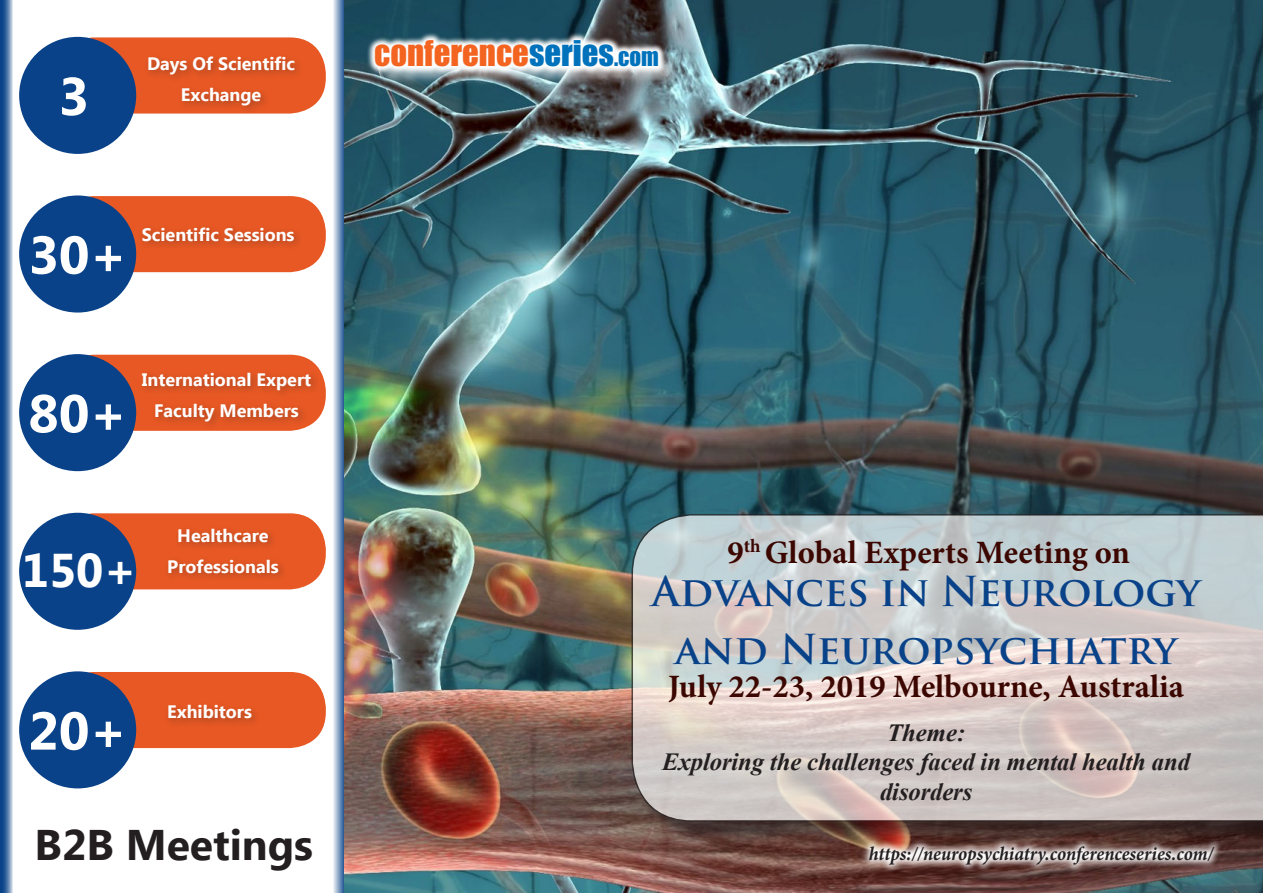
<style>
.page{position:relative;width:1263px;height:893px;background:#fff}
.page>*{position:absolute;margin:0;border:0;box-sizing:border-box;transform-origin:0 0}
.t1{font:700 53.25px "Ebrima";color:#fff}
.t2{font:700 47.25px "Ebrima";color:#fff}
.t3{font:700 42.75px "Ebrima";color:#231f20}
.t4{font:700 40.2px/57.9px "Trajan Pro";color:#094288;text-align:center}
.t5{font:32.7px "Impact";color:#f36421}
.t6{font:700 32.55px "Minion Pro";color:#3c0701}
.t7{font:italic 700 24.6px/29.5px "Times New Roman";letter-spacing:-.005em;color:#231f20;text-align:center}
.t8{font:italic 700 19.5px "Minion Pro";letter-spacing:-.005em;color:#231f20;scale:.95 1}
.t9{font:700 18px/30.9px "Ebrima";color:#fff;text-align:center}
.s1{color:#0072bc}
.s2{font-size:22.95px;color:#0072bc}
</style>
<div class="page">
<svg style="left:333px;top:0;width:12px;height:893px;background:#8da7c8"></svg>
<div style="left:58px;top:37px;width:268px;height:77px;background:#e75824;border-radius:36px"></div>
<div style="left:19px;top:37px;width:117px;height:117px;background:#094288;border-radius:50%"></div>
<div style="left:144px;top:53px;width:160px;height:62px;background:#231f20;opacity:.3"></div>
<div style="left:58px;top:196px;width:268px;height:76px;background:#e75824;border-radius:36px"></div>
<div style="left:19px;top:195px;width:117px;height:118px;background:#094288;border-radius:50%"></div>
<div style="left:138px;top:224px;width:165px;height:27px;background:#231f20;opacity:.3"></div>
<div style="left:58px;top:355px;width:268px;height:76px;background:#e75824;border-radius:36px"></div>
<div style="left:19px;top:354px;width:117px;height:117px;background:#094288;border-radius:50%"></div>
<div style="left:138px;top:369px;width:182px;height:61px;background:#231f20;opacity:.3"></div>
<div style="left:58px;top:513px;width:268px;height:76px;background:#e75824;border-radius:36px"></div>
<div style="left:19px;top:513px;width:117px;height:117px;background:#094288;border-radius:50%"></div>
<div style="left:164px;top:525px;width:124px;height:57px;background:#231f20;opacity:.3"></div>
<div style="left:58px;top:672px;width:268px;height:76px;background:#e75824;border-radius:36px"></div>
<div style="left:19px;top:671px;width:117px;height:117px;background:#094288;border-radius:50%"></div>
<div style="left:164px;top:701px;width:97px;height:27px;background:#231f20;opacity:.3"></div>
<svg style="left:0;top:0;width:13px;height:893px;background:#527aab"></svg>
<img style="left:345px;top:0;width:918px;height:893px">
<div style="left:378px;top:44px;width:301px;height:43px;background:#fff;opacity:.75"></div>
<svg style="left:366px;top:32px;width:301px;height:44px"></svg>
<svg style="left:860px;top:840px;width:363px;height:33px;background:#9d8682"></svg>
<div style="left:634px;top:516px;width:629px;height:324px;background:#231f20;opacity:.75"></div>
<svg style="left:631px;top:514px;width:632px;height:308px;background:#ccc8c7"></svg>
<h1 class="t1" style="left:58px;top:57px;width:32px">3</h1>
<p class="t9" style="left:147px;top:49px;width:150px">Days Of Scientific<br>Exchange</p>
<h1 class="t1" style="left:28px;top:215px;width:100px">30+</h1>
<p class="t9" style="left:142px;top:220px;width:154px">Scientific Sessions</p>
<h1 class="t1" style="left:28px;top:374px;width:100px">80+</h1>
<p class="t9" style="left:142px;top:365px;width:171px">International Expert<br>Faculty Members</p>
<h2 class="t2" style="left:22px;top:535px;width:116px">150+</h2>
<p class="t9" style="left:167px;top:521px;width:113px">Healthcare<br>Professionals</p>
<h1 class="t1" style="left:28px;top:691px;width:100px">20+</h1>
<p class="t9" style="left:167px;top:697px;width:86px">Exhibitors</p>
<h3 class="t3" style="left:35px;top:813px;width:280px">B2B Meetings</h3>
<p class="t5" style="left:374px;top:28px;width:286px">CONFERENCE<span class="s1">SERIES</span><span class="s2">.COM</span></p>
<p class="t6" style="left:727px;top:529px;width:404px">9<sup>th</sup> Global Experts Meeting on</p>
<p class="t4" style="left:652px;top:563px;width:550px">Advances in Neurology and Neuropsychiatry</p>
<p class="t6" style="left:668px;top:664px;width:517px">July 22-23, 2019 Melbourne, Australia</p>
<p class="t7" style="left:887px;top:717px;width:80px">Theme:</p>
<p class="t7" style="left:662px;top:747px;width:529px">Exploring the challenges faced in mental health and disorders</p>
<p class="t8" style="left:869px;top:839px;width:364px">https://neuropsychiatry.conferenceseries.com/</p>
</div>
